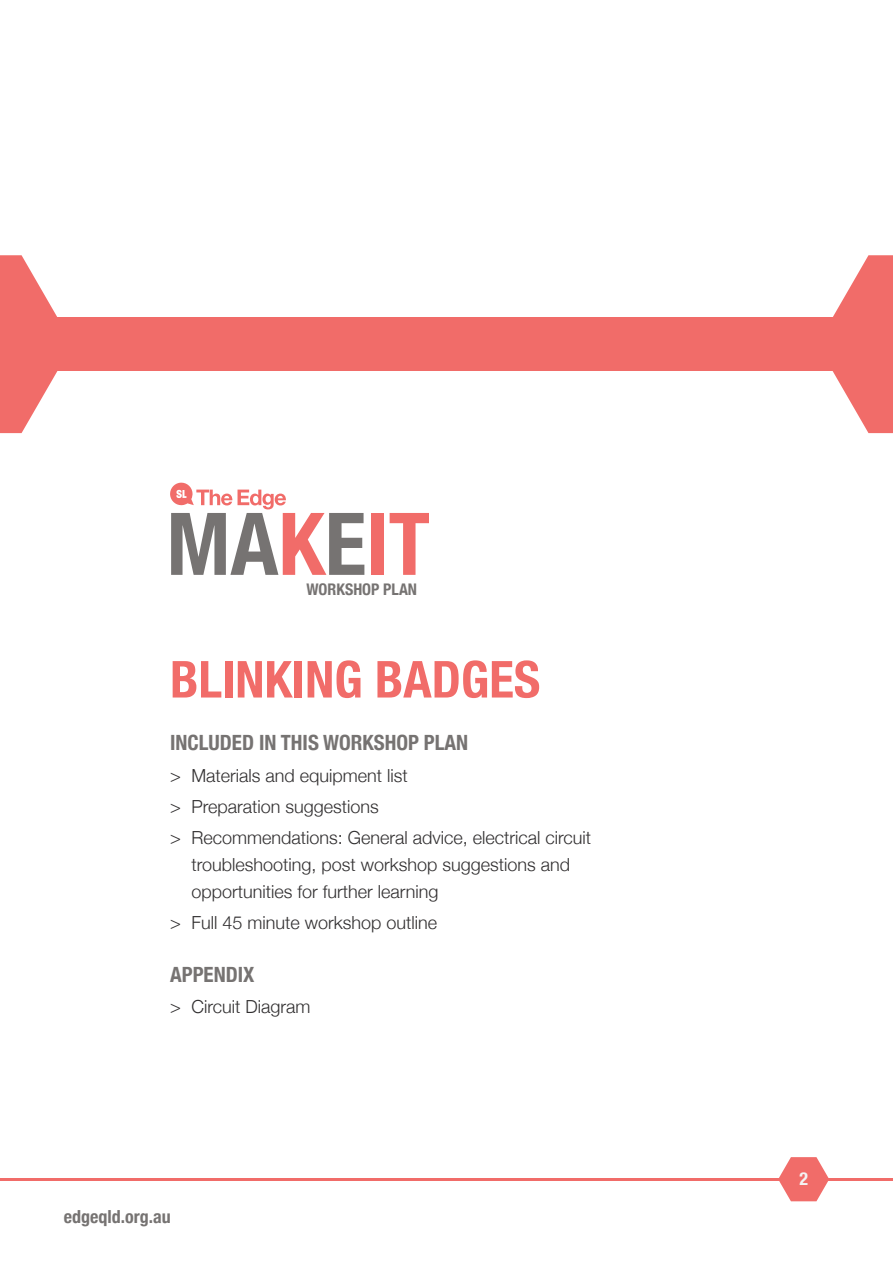
<style>
.page{position:relative;width:893px;height:1263px;background:#fff}
.page>*{position:absolute;margin:0;border:0;box-sizing:border-box;transform-origin:0 0}
.t1{font:700 condensed 51px "Helvetica Neue";color:#f16c69}
.t2{font:700 condensed 21px "Helvetica Neue";color:#767372}
.t3{font:300 18px/31.2px "Helvetica Neue";color:#312f30}
.t4{font:700 condensed 18px "Helvetica Neue";color:#767372}
.t5{font:700 condensed 18px "Helvetica Neue";color:#f4f3f3}
.t6{font:700 condensed 16.05px "Helvetica Neue";color:#767372}
</style>
<div class="page">
<div style="left:0;top:318px;width:893px;height:53px;background:#f16c69"></div>
<svg style="left:817px;top:255px;width:76px;height:178px"></svg>
<svg style="left:0;top:255px;width:73px;height:178px"></svg>
<svg style="left:170px;top:482px;width:194px;height:93px"></svg>
<div style="left:371px;top:513px;width:13px;height:62px;background:#f16c69"></div>
<svg style="left:390px;top:513px;width:39px;height:62px"></svg>
<hr style="left:0;top:1178px;width:893px;height:2px;background:#f16c69">
<svg style="left:778px;top:1157px;width:51px;height:44px"></svg>
<p class="t6" style="left:306px;top:576px;width:112px">WORKSHOP PLAN</p>
<h1 class="t1" style="left:170px;top:637px;width:372px">BLINKING BADGES</h1>
<p class="t2" style="left:170px;top:725px;width:300px">INCLUDED IN THIS WORKSHOP PLAN</p>
<p class="t3" style="left:170px;top:758px;width:423px">&gt; Materials and equipment list<br>&gt; Preparation suggestions<br>&gt; Recommendations: General advice, electrical circuit</p>
<p class="t3" style="left:191px;top:850px;width:380px;line-height:27px">troubleshooting, post workshop suggestions and opportunities for further learning</p>
<p class="t3" style="left:170px;top:906px;width:268px">&gt; Full 45 minute workshop outline</p>
<p class="t2" style="left:170px;top:957px;width:86px">APPENDIX</p>
<p class="t3" style="left:170px;top:990px;width:142px">&gt; Circuit Diagram</p>
<p class="t4" style="left:64px;top:1202px;width:108px">edgeqld.org.au</p>
<p class="t5" style="left:799px;top:1163px;width:10px">2</p>
</div>
